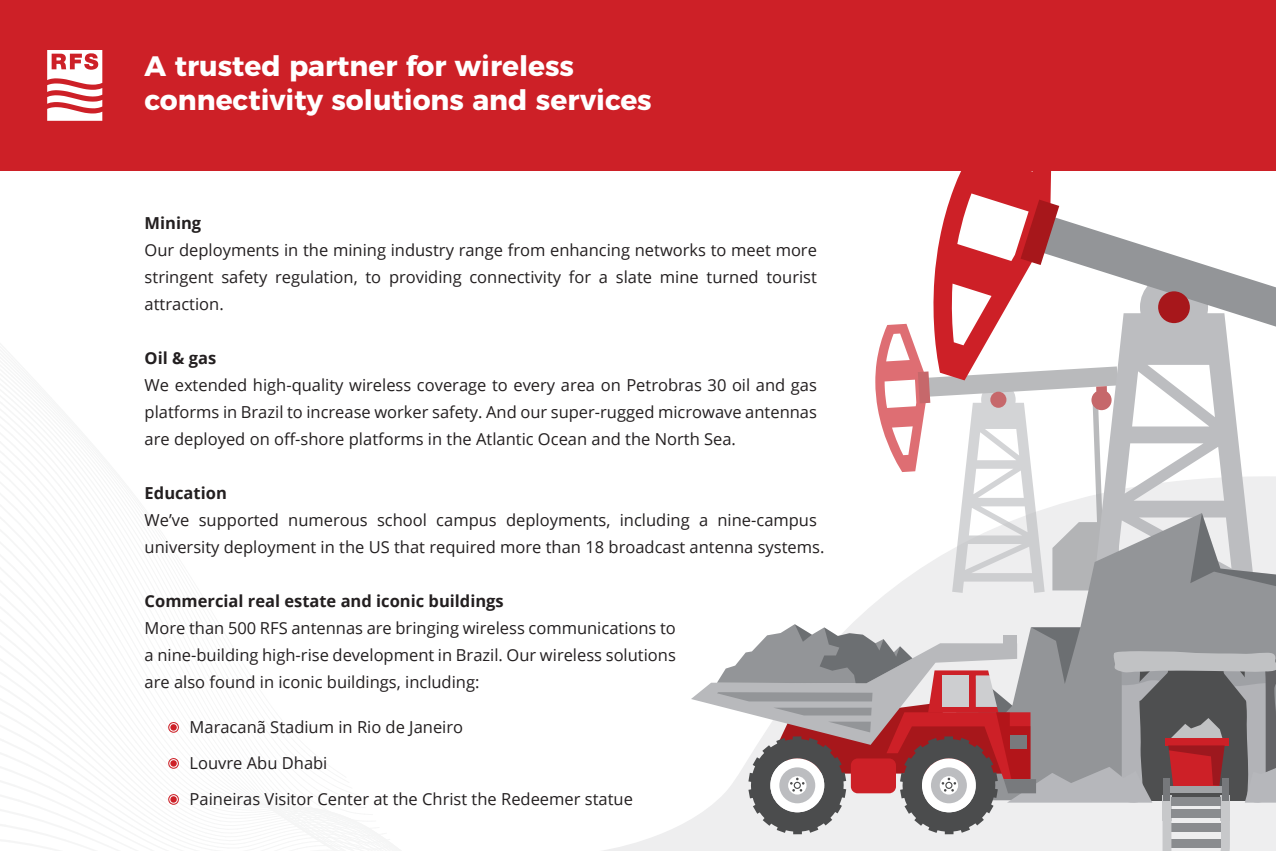
<style>
.page{position:relative;width:1276px;height:851px;background:#fff}
.page>*{position:absolute;margin:0;border:0;box-sizing:border-box;transform-origin:0 0}
.t1{font:700 28.05px/33.6px "Montserrat";color:#fff}
.t2{font:16.5px/27px "Open Sans";color:#231f20;text-align:justify}
.t3{font:700 16.5px "Open Sans";color:#231f20}
</style>
<div class="page">
<div style="left:0;top:0;width:1276px;height:171px;background:#cd2027"></div>
<svg style="left:47px;top:50px;width:55px;height:71px"></svg>
<svg style="left:608px;top:820px;width:83px;height:30px"></svg>
<svg style="left:691px;top:171px;width:585px;height:679px"></svg>
<h1 class="t1" style="left:145px;top:47px;width:508px">A trusted partner for wireless connectivity solutions and services</h1>
<h1 class="t1" style="left:145px;top:47px;width:472px">We turn your digital transformation goals into reality</h1>
<p class="t3" style="left:145px;top:211px;width:58px">Mining</p>
<p class="t2" style="left:145px;top:236px;width:674px">Our deployments in the mining industry range from enhancing networks to meet more stringent safety regulation, to providing connectivity for a slate mine turned tourist attraction.</p>
<p class="t3" style="left:145px;top:346px;width:73px">Oil &amp; gas</p>
<p class="t2" style="left:145px;top:371px;width:674px">We extended high-quality wireless coverage to every area on Petrobras 30 oil and gas platforms in Brazil to increase worker safety. And our super-rugged microwave antennas are deployed on off-shore platforms in the Atlantic Ocean and the North Sea.</p>
<p class="t3" style="left:145px;top:481px;width:84px">Education</p>
<p class="t2" style="left:145px;top:506px;width:681px">We’ve supported numerous school campus deployments, including a nine-campus university deployment in the US that required more than 18 broadcast antenna systems.</p>
<p class="t3" style="left:145px;top:589px;width:361px">Commercial real estate and iconic buildings</p>
<p class="t2" style="left:145px;top:614px;width:533px">More than 500 RFS antennas are bringing wireless communications to a nine-building high-rise development in Brazil. Our wireless solutions are also found in iconic buildings, including:</p>
<p class="t2" style="left:190px;top:708px;width:445px;line-height:36px;text-align:left">Maracanã Stadium in Rio de Janeiro<br>Louvre Abu Dhabi<br>Paineiras Visitor Center at the Christ the Redeemer statue</p>
</div>
